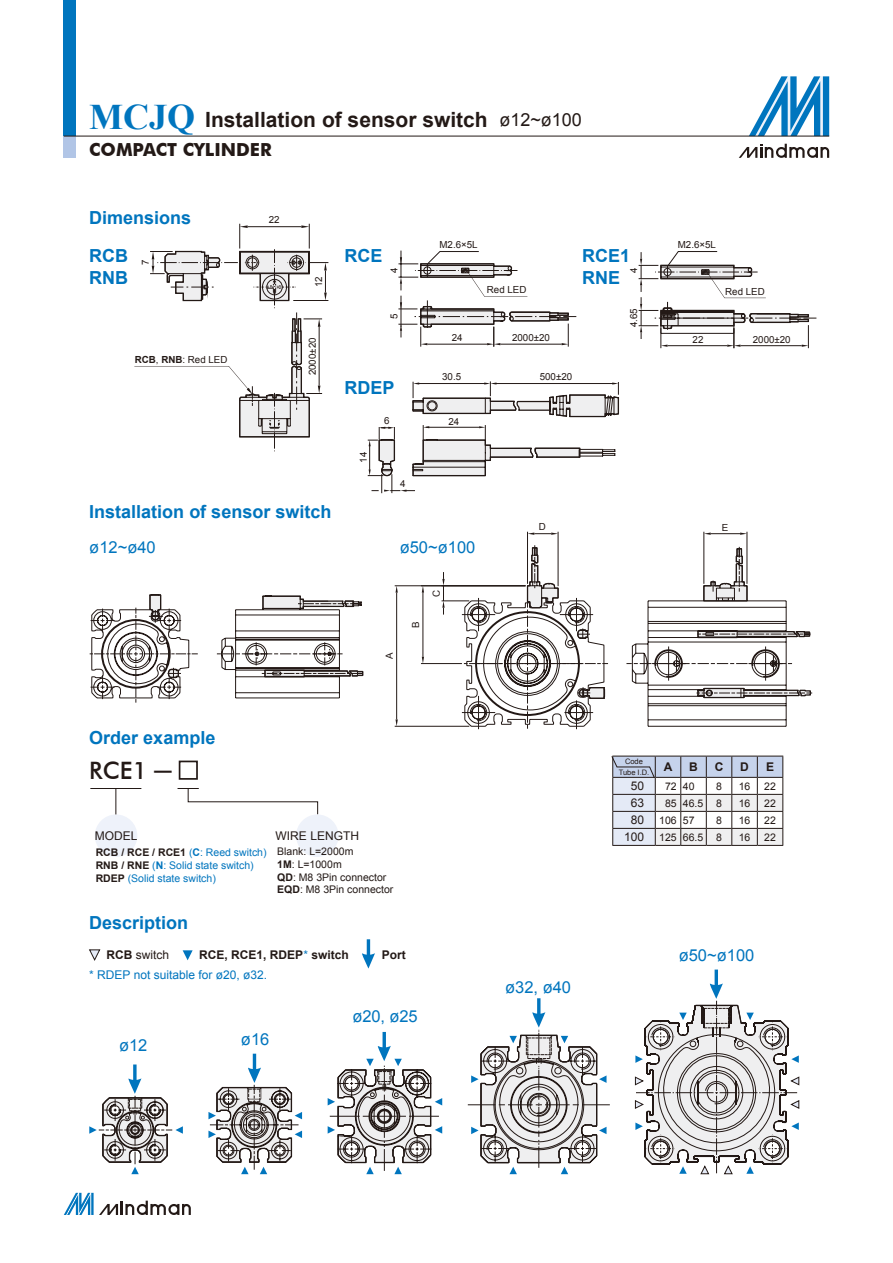
<style>
.page{position:relative;width:893px;height:1263px;background:#fff}
.page>*{position:absolute;margin:0;border:0;box-sizing:border-box;transform-origin:0 0}
.t1{font:500 24px "Futura BT";color:#231916}
.t2{font:700 21px "Arial";color:#231916}
.t3{font:700 18px/38.2px "Arial";color:#0075be}
.t4{font:700 18px "Futura BT";color:#231916}
.t5{font:16.5px "Arial";color:#0075be}
.t6{font:12px "Arial";color:#231916}
.t7{font:700 12px "Arial";color:#231916}
.t8{font:12px "Arial";color:#0075be}
.t9{font:10.5px/12.6px "Arial";color:#231916}
.t10{font:10.5px/12.6px "Arial";color:#0075be}
.t11{font:9.75px "Arial";color:#231916}
.t12{font:7.5px/10.5px "Arial";color:#231916}
.s1{font-family:"Times New Roman";font-size:36px;color:#0075be}
.s2{font-weight:400;font-size:18px}
.s3{font-weight:700}
.s4{font-family:"Arial";font-weight:400}
.s5{font-weight:700;color:#231916}
.s6{font-weight:400;color:#0075be}
</style>
<div class="page">
<svg style="left:749px;top:76px;width:80px;height:60px"></svg>
<svg style="left:739px;top:144px;width:90px;height:14px"></svg>
<div style="left:64px;top:0;width:12px;height:136px;background:#0075be"></div>
<div style="left:64px;top:136px;width:12px;height:21px;background:#b1c5e6"></div>
<hr style="left:64px;top:136px;width:765px;height:1px;background:#231916">
<svg style="left:64px;top:1193px;width:127px;height:22px"></svg>
<div style="left:179px;top:761px;width:19px;height:19px;border:2px solid #231916"></div>
<div style="left:95px;top:814px;width:42px;height:43px;background:#eef2fa;border-radius:50%"></div>
<svg style="left:89px;top:949px;width:11px;height:12px"></svg>
<svg style="left:183px;top:950px;width:10px;height:10px"></svg>
<svg style="left:362px;top:939px;width:13px;height:29px"></svg>
<hr style="left:90px;top:788px;width:51px;height:1px;background:#231916">
<svg style="left:115px;top:789px;width:1px;height:25px"></svg>
<svg style="left:134px;top:224px;width:195px;height:227px"></svg>
<svg style="left:368px;top:381px;width:252px;height:112px"></svg>
<div style="left:428px;top:401px;width:8px;height:9px;border:1px solid #231916;border-radius:50%"></div>
<svg style="left:611px;top:756px;width:172px;height:90px"></svg>
<svg style="left:422px;top:657px;width:2px;height:6px"></svg>
<svg style="left:422px;top:586px;width:2px;height:7px"></svg>
<hr style="left:423px;top:593px;width:1px;height:64px;background:#231916">
<hr style="left:421px;top:663px;width:41px;height:1px;background:#231916">
<svg style="left:395px;top:719px;width:3px;height:7px"></svg>
<svg style="left:395px;top:586px;width:3px;height:7px"></svg>
<hr style="left:396px;top:593px;width:1px;height:126px;background:#231916">
<hr style="left:395px;top:585px;width:131px;height:1px;background:#231916">
<hr style="left:395px;top:726px;width:74px;height:1px;background:#231916">
<svg style="left:705px;top:532px;width:42px;height:3px"></svg>
<hr style="left:747px;top:532px;width:1px;height:52px;background:#231916">
<hr style="left:704px;top:532px;width:1px;height:52px;background:#231916">
<svg style="left:217px;top:595px;width:147px;height:103px"></svg>
<svg style="left:626px;top:547px;width:186px;height:180px"></svg>
<svg style="left:442px;top:531px;width:166px;height:198px"></svg>
<svg style="left:90px;top:594px;width:108px;height:109px"></svg>
<svg style="left:635px;top:969px;width:164px;height:205px"></svg>
<svg style="left:89px;top:1064px;width:94px;height:110px"></svg>
<svg style="left:208px;top:1054px;width:94px;height:120px"></svg>
<svg style="left:328px;top:1032px;width:114px;height:142px"></svg>
<svg style="left:468px;top:998px;width:142px;height:176px"></svg>
<svg style="left:398px;top:250px;width:178px;height:97px"></svg>
<svg style="left:638px;top:251px;width:178px;height:97px"></svg>
<svg style="left:178px;top:788px;width:140px;height:26px"></svg>
<div style="left:296px;top:814px;width:43px;height:43px;background:#eef2fa;border-radius:50%"></div>
<h2 class="t2" style="left:89px;top:112px;width:494px"><span class="s1">MCJQ</span> Installation of sensor switch <span class="s2">ø12~ø100</span></h2>
<h3 class="t4" style="left:89px;top:143px;width:184px">COMPACT CYLINDER</h3>
<h3 class="t3" style="left:89px;top:200px;width:104px">Dimensions<br>RCB</h3>
<h3 class="t3" style="left:89px;top:260px;width:40px">RNB</h3>
<p class="t11" style="left:142px;top:265px;width:7px;rotate:-90deg">7</p>
<p class="t11" style="left:135px;top:356px;width:94px"><span class="s3">RCB</span>, <span class="s3">RNB</span>: Red LED</p>
<p class="t11" style="left:269px;top:216px;width:12px">22</p>
<p class="t11" style="left:315px;top:287px;width:12px;rotate:-90deg">12</p>
<p class="t11" style="left:309px;top:375px;width:39px;rotate:-90deg">2000±20</p>
<h3 class="t3" style="left:89px;top:494px;width:244px">Installation of sensor switch</h3>
<h3 class="t3" style="left:344px;top:238px;width:39px">RCE</h3>
<p class="t11" style="left:439px;top:241px;width:40px">M2.6×5L</p>
<p class="t11" style="left:678px;top:241px;width:40px">M2.6×5L</p>
<h3 class="t3" style="left:582px;top:247px;width:50px;line-height:21.6px">RCE1<br>RNE</h3>
<p class="t11" style="left:391px;top:273px;width:7px;rotate:-90deg">4</p>
<p class="t11" style="left:630px;top:273px;width:7px;rotate:-90deg">4</p>
<p class="t11" style="left:487px;top:285px;width:41px">Red LED</p>
<p class="t11" style="left:725px;top:288px;width:41px">Red LED</p>
<p class="t11" style="left:391px;top:319px;width:7px;rotate:-90deg">5</p>
<p class="t11" style="left:630px;top:327px;width:20px;rotate:-90deg">4.65</p>
<p class="t11" style="left:512px;top:334px;width:39px">2000±20</p>
<p class="t11" style="left:753px;top:336px;width:39px">2000±20</p>
<p class="t11" style="left:452px;top:334px;width:12px">24</p>
<p class="t11" style="left:693px;top:336px;width:12px">22</p>
<h3 class="t3" style="left:344px;top:370px;width:52px">RDEP</h3>
<p class="t11" style="left:442px;top:373px;width:20px">30.5</p>
<p class="t11" style="left:540px;top:373px;width:34px">500±20</p>
<p class="t11" style="left:360px;top:463px;width:12px;rotate:-90deg">14</p>
<p class="t11" style="left:384px;top:417px;width:7px">6</p>
<p class="t11" style="left:448px;top:418px;width:12px">24</p>
<p class="t11" style="left:400px;top:480px;width:7px">4</p>
<p class="t11" style="left:539px;top:523px;width:9px">D</p>
<p class="t11" style="left:722px;top:524px;width:8px">E</p>
<h3 class="t5" style="left:89px;top:540px;width:68px">ø12~ø40</h3>
<h3 class="t5" style="left:400px;top:540px;width:77px">ø50~ø100</h3>
<p class="t11" style="left:386px;top:659px;width:8px;rotate:-90deg">A</p>
<p class="t11" style="left:412px;top:628px;width:8px;rotate:-90deg">B</p>
<p class="t11" style="left:433px;top:597px;width:9px;rotate:-90deg">C</p>
<h3 class="t3" style="left:89px;top:720px;width:128px">Order example</h3>
<h1 class="t1" style="left:89px;top:761px;width:84px">RCE1 <span class="s4">─</span></h1>
<p class="t6" style="left:95px;top:831px;width:44px">MODEL</p>
<p class="t10" style="left:96px;top:847px;width:172px"><span class="s5">RCB / RCE / RCE1</span> (<span class="s3">C</span>: Reed switch)<br><span class="s5">RNB / RNE</span> (<span class="s3">N</span>: Solid state switch)<br><span class="s5">RDEP</span> (Solid state switch)</p>
<h3 class="t3" style="left:89px;top:905px;width:101px">Description</h3>
<p class="t6" style="left:276px;top:831px;width:85px">WIRE LENGTH</p>
<p class="t9" style="left:277px;top:846px;width:118px">Blank: L=2000m<br><span class="s3">1M</span>: L=1000m<br><span class="s3">QD</span>: M8 3Pin connector<br><span class="s3">EQD</span>: M8 3Pin connector</p>
<p class="t6" style="left:107px;top:950px;width:64px"><span class="s3">RCB</span> switch</p>
<p class="t7" style="left:199px;top:950px;width:151px">RCE, RCE1, RDEP<span class="s6">*</span> switch</p>
<p class="t7" style="left:382px;top:950px;width:25px">Port</p>
<p class="t8" style="left:89px;top:970px;width:179px">* RDEP not suitable for ø20, ø32.</p>
<h3 class="t5" style="left:119px;top:1038px;width:30px">ø12</h3>
<h3 class="t5" style="left:241px;top:1033px;width:30px">ø16</h3>
<h3 class="t5" style="left:352px;top:1010px;width:67px">ø20, ø25</h3>
<h3 class="t5" style="left:505px;top:980px;width:68px">ø32, ø40</h3>
<p class="t12" style="left:619px;top:757px;width:55px;text-indent:6px">Code<br>Tube I.D. <sup>A</sup></p>
<p class="t7" style="left:689px;top:762px;width:10px">B</p>
<p class="t7" style="left:715px;top:762px;width:10px">C</p>
<p class="t7" style="left:740px;top:762px;width:10px">D</p>
<p class="t7" style="left:766px;top:762px;width:10px">E</p>
<p class="t6" style="left:631px;top:781px;width:15px">50</p>
<p class="t9" style="left:665px;top:781px;width:31px">72 40</p>
<p class="t9" style="left:716px;top:781px;width:7px">8</p>
<p class="t9" style="left:739px;top:781px;width:13px">16</p>
<p class="t9" style="left:764px;top:781px;width:13px">22</p>
<p class="t6" style="left:631px;top:798px;width:15px">63</p>
<p class="t9" style="left:665px;top:798px;width:58px">85 46.5 8</p>
<p class="t9" style="left:739px;top:798px;width:13px">16</p>
<p class="t9" style="left:764px;top:798px;width:13px">22</p>
<p class="t6" style="left:631px;top:815px;width:15px">80</p>
<p class="t9" style="left:659px;top:815px;width:37px">106 57</p>
<p class="t9" style="left:716px;top:815px;width:7px">8</p>
<p class="t9" style="left:739px;top:815px;width:13px">16</p>
<p class="t9" style="left:764px;top:815px;width:13px">22</p>
<p class="t6" style="left:624px;top:832px;width:22px">100</p>
<p class="t9" style="left:659px;top:832px;width:64px">125 66.5 8</p>
<p class="t9" style="left:739px;top:832px;width:13px">16</p>
<p class="t9" style="left:764px;top:832px;width:13px">22</p>
<h3 class="t5" style="left:679px;top:949px;width:77px">ø50~ø100</h3>
</div>
